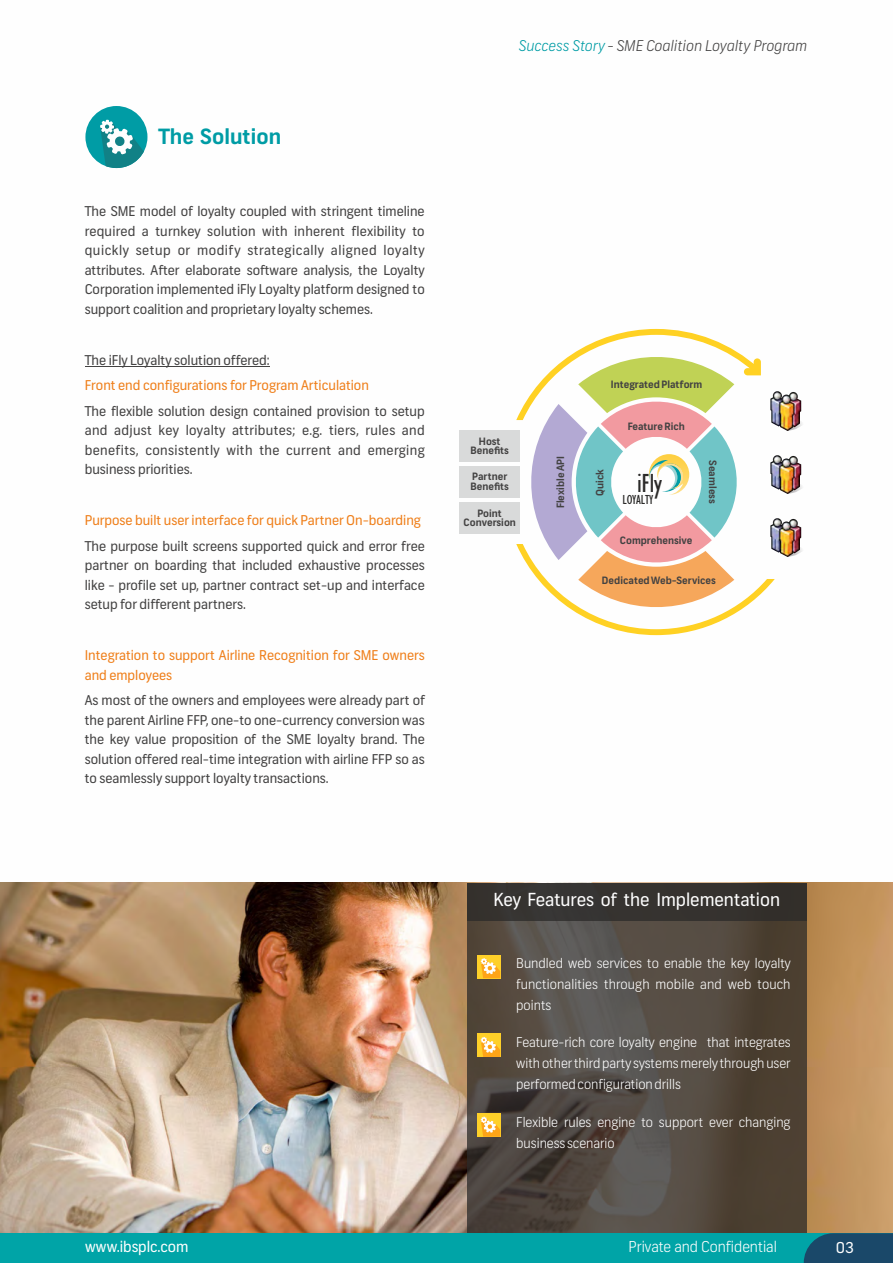
<style>
.page{position:relative;width:893px;height:1263px;background:#fff}
.page>*{position:absolute;margin:0;border:0;box-sizing:border-box;transform-origin:0 0}
.t1{font:condensed 27px "Gill Sans";color:#2b2a29}
.t2{font:700 21px "Frank";color:#009ca5}
.t3{font:18px "Frank";color:#fefefe}
.t4{font:italic 300 15px "Frank";color:#434242}
.t5{font:300 15px "Frank";color:#fefefe}
.t6{font:15px "Frank";color:#fefefe}
.t7{font:13.5px/19.5px "Frank";color:#434242;text-align:justify}
.t8{font:300 13.5px/20.9px "Frank";color:#fefefe;text-align:justify}
.t9{font:13.5px/19.5px "Frank";color:#ef7f1a}
.t10{font:condensed 13.5px "Gill Sans";color:#2b2a29}
.t11{font:700 10.2px/9.9px "Frank";color:#434242;text-align:center}
.s1{color:#009ca5}
</style>
<div class="page">
<img style="left:0;top:883px;width:893px;height:350px">
<div style="left:467px;top:883px;width:340px;height:350px;background:#2b2a29;opacity:.75"></div>
<hr style="left:85px;top:366px;width:185px;height:1px;background:#434242">
<div style="left:477px;top:955px;width:23px;height:23px;background:#fed029"></div>
<svg style="left:481px;top:958px;width:19px;height:20px"></svg>
<div style="left:477px;top:1034px;width:23px;height:23px;background:#fed029"></div>
<svg style="left:481px;top:1037px;width:19px;height:20px"></svg>
<div style="left:477px;top:1113px;width:23px;height:24px;background:#fed029"></div>
<svg style="left:481px;top:1116px;width:19px;height:21px"></svg>
<div style="left:85px;top:106px;width:62px;height:62px;background:#009ca5;border-radius:50%"></div>
<svg style="left:100px;top:120px;width:44px;height:48px"></svg>
<div style="left:467px;top:883px;width:340px;height:37px;background:#36332f"></div>
<svg style="left:516px;top:329px;width:259px;height:306px"></svg>
<img style="left:768px;top:392px;width:34px;height:38px">
<img style="left:768px;top:518px;width:34px;height:39px">
<img style="left:768px;top:455px;width:34px;height:39px">
<div style="left:460px;top:430px;width:60px;height:32px;background:#d9dada"></div>
<div style="left:460px;top:466px;width:60px;height:32px;background:#d9dada"></div>
<div style="left:460px;top:502px;width:60px;height:32px;background:#d9dada"></div>
<svg style="left:522px;top:348px;width:239px;height:268px"></svg>
<div style="left:0;top:1233px;width:893px;height:30px;background:#00a4a7"></div>
<svg style="left:804px;top:1233px;width:89px;height:30px;background:#174f6d"></svg>
<h2 class="t2" style="left:158px;top:128px;width:124px">The Solution</h2>
<p class="t7" style="left:85px;top:203px;width:342px">The SME model of loyalty coupled with stringent timeline required a turnkey solution with inherent flexibility to quickly setup or modify strategically aligned loyalty attributes. After elaborate software analysis, the Loyalty Corporation implemented iFly Loyalty platform designed to support coalition and proprietary loyalty schemes.</p>
<p class="t7" style="left:85px;top:352px;width:187px">The iFly Loyalty solution offered:</p>
<p class="t9" style="left:85px;top:377px;width:286px">Front end configurations for Program Articulation</p>
<p class="t7" style="left:85px;top:403px;width:341px">The flexible solution design contained provision to setup and adjust key loyalty attributes; e.g. tiers, rules and benefits, consistently with the current and emerging business priorities.</p>
<p class="t9" style="left:85px;top:512px;width:338px">Purpose built user interface for quick Partner On-boarding</p>
<p class="t7" style="left:85px;top:538px;width:342px">The purpose built screens supported quick and error free partner on boarding that included exhaustive processes like - profile set up, partner contract set-up and interface setup for different partners.</p>
<p class="t9" style="left:85px;top:647px;width:341px">Integration to support Airline Recognition for SME owners and employees</p>
<p class="t7" style="left:85px;top:692px;width:341px">As most of the owners and employees were already part of the parent Airline FFP, one-to one-currency conversion was the key value proposition of the SME loyalty brand. The solution offered real-time integration with airline FFP so as to seamlessly support loyalty transactions.</p>
<p class="t4" style="left:519px;top:39px;width:290px"><span class="s1">Success Story</span> - SME Coalition Loyalty Program</p>
<p class="t11" style="left:611px;top:381px;width:93px">Integrated Platform</p>
<p class="t11" style="left:470px;top:437px;width:40px">Host<br>Benefits</p>
<p class="t11" style="left:470px;top:472px;width:40px;text-align:left">Partner<br>Benefits</p>
<p class="t11" style="left:464px;top:509px;width:54px">Point<br>Conversion</p>
<p class="t11" style="left:556px;top:508px;width:54px;rotate:-90deg">Flexible API</p>
<p class="t11" style="left:628px;top:422px;width:59px">Feature Rich</p>
<p class="t11" style="left:596px;top:496px;width:28px;rotate:-90deg">Quick</p>
<p class="t11" style="left:716px;top:460px;width:45px;rotate:90deg">Seamless</p>
<h1 class="t1" style="left:637px;top:474px;width:27px">iFly</h1>
<p class="t10" style="left:623px;top:494px;width:32px">LOYALTY</p>
<p class="t11" style="left:620px;top:536px;width:74px">Comprehensive</p>
<p class="t11" style="left:602px;top:576px;width:115px">Dedicated Web-Services</p>
<h3 class="t3" style="left:493px;top:893px;width:288px">Key Features of the Implementation</h3>
<p class="t8" style="left:516px;top:954px;width:276px">Bundled web services to enable the key loyalty functionalities through mobile and web touch points</p>
<p class="t8" style="left:516px;top:1033px;width:276px">Feature-rich core loyalty engine that integrates with other third party systems merely through user performed configuration drills</p>
<p class="t8" style="left:516px;top:1113px;width:276px">Flexible rules engine to support ever changing business scenario</p>
<p class="t6" style="left:85px;top:1241px;width:105px">www.ibsplc.com</p>
<p class="t5" style="left:629px;top:1241px;width:150px">Private and Confidential</p>
<p class="t6" style="left:836px;top:1242px;width:20px">03</p>
</div>
